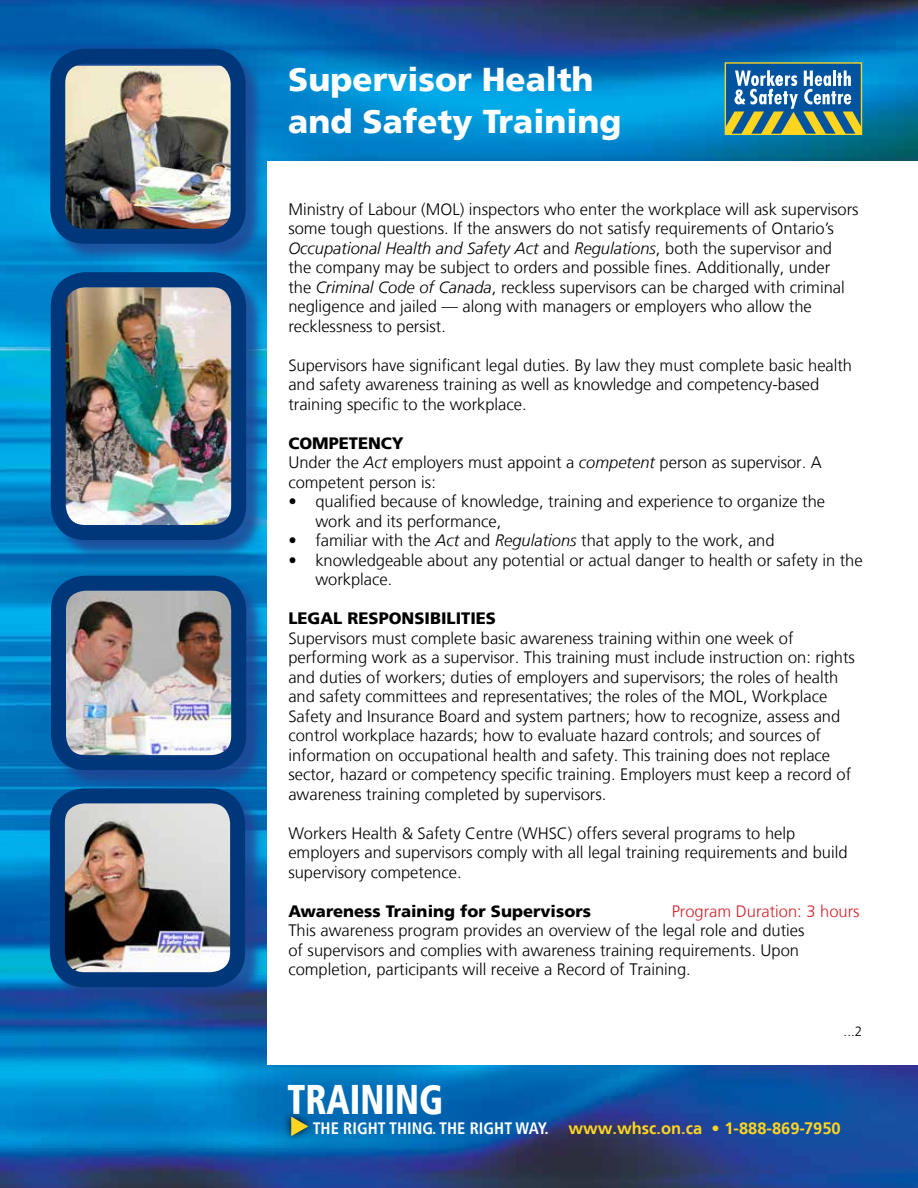
<style>
.page{position:relative;width:918px;height:1188px;background:#fff}
.page>*{position:absolute;margin:0;border:0;box-sizing:border-box;transform-origin:0 0}
.t1{font:900 condensed 41.4px "Frutiger LT";color:#fff;scale:.87 1}
.t2{font:900 33px/42px "Frutiger LT";color:#fff}
.t3{font:300 16.5px/19.5px "Frutiger LT";color:#000}
.t4{font:900 16.5px "Frutiger LT";color:#000}
.t5{font:700 16.5px "Frutiger LT";color:#ffd520}
.t6{font:700 condensed 16.5px "Frutiger LT";color:#fff}
.t7{font:300 16.5px "Frutiger LT";color:#d2232a}
.t8{font:300 13.5px "Frutiger LT";color:#000}
.s1{font-style:italic}
.s2{font-weight:900}
</style>
<div class="page">
<img style="left:0;top:0;width:918px;height:1188px">
<div style="left:267px;top:162px;width:651px;height:903px;background:#fff"></div>
<svg style="left:711px;top:45px;width:151px;height:89px;background:#43819e"></svg>
<div style="left:53px;top:578px;width:212px;height:211px;background:#25408f;opacity:.75"></div>
<img style="left:67px;top:592px;width:163px;height:162px">
<div style="left:51px;top:576px;width:195px;height:194px;border:15px solid #00377b;border-radius:27px"></div>
<div style="left:52px;top:791px;width:212px;height:215px;background:#25408f;opacity:.75"></div>
<img style="left:66px;top:804px;width:172px;height:176px">
<div style="left:50px;top:788px;width:195px;height:199px;border:15px solid #00377b;border-radius:27px"></div>
<svg style="left:283px;top:1110px;width:32px;height:33px"></svg>
<svg style="left:291px;top:1117px;width:17px;height:19px"></svg>
<div style="left:52px;top:51px;width:212px;height:212px;background:#25408f;opacity:.75"></div>
<img style="left:66px;top:66px;width:164px;height:162px">
<div style="left:50px;top:49px;width:196px;height:195px;border:15px solid #00377b;border-radius:27px"></div>
<div style="left:53px;top:274px;width:212px;height:284px;background:#25408f;opacity:.75"></div>
<img style="left:67px;top:288px;width:163px;height:236px">
<div style="left:51px;top:272px;width:195px;height:268px;border:15px solid #00377b;border-radius:27px"></div>
<h2 class="t2" style="left:288px;top:59px;width:335px">Supervisor Health and Safety Training</h2>
<p class="t3" style="left:288px;top:200px;width:572px">Ministry of Labour (MOL) inspectors who enter the workplace will ask supervisors some tough questions. If the answers do not satisfy requirements of Ontario’s <span class="s1">Occupational Health and Safety Act</span> and <span class="s1">Regulations</span>, both the supervisor and the company may be subject to orders and possible fines. Additionally, under<br>the <span class="s1">Criminal Code of Canada</span>, reckless supervisors can be charged with criminal negligence and jailed — along with managers or employers who allow the recklessness to persist.</p>
<p class="t3" style="left:288px;top:356px;width:565px">Supervisors have significant legal duties. By law they must complete basic health and safety awareness training as well as knowledge and competency-based training specific to the workplace.</p>
<p class="t3" style="left:288px;top:434px;width:535px"><span class="s2">COMPETENCY<br></span>Under the <span class="s1">Act</span> employers must appoint a <span class="s1">competent</span> person as supervisor. A competent person is:</p>
<p class="t3" style="left:315px;top:492px;width:511px;text-indent:-27px">• qualified because of knowledge, training and experience to organize the work and its performance,</p>
<p class="t3" style="left:288px;top:531px;width:488px">• familiar with the <span class="s1">Act</span> and <span class="s1">Regulations</span> that apply to the work, and</p>
<p class="t3" style="left:315px;top:551px;width:549px;text-indent:-27px">• knowledgeable about any potential or actual danger to health or safety in the workplace.</p>
<p class="t4" style="left:288px;top:609px;width:209px">LEGAL RESPONSIBILITIES</p>
<p class="t3" style="left:288px;top:629px;width:568px">Supervisors must complete basic awareness training within one week of performing work as a supervisor. This training must include instruction on: rights and duties of workers; duties of employers and supervisors; the roles of health and safety committees and representatives; the roles of the MOL, Workplace Safety and Insurance Board and system partners; how to recognize, assess and control workplace hazards; how to evaluate hazard controls; and sources of information on occupational health and safety. This training does not replace sector, hazard or competency specific training. Employers must keep a record of awareness training completed by supervisors.</p>
<p class="t3" style="left:288px;top:824px;width:561px">Workers Health &amp; Safety Centre (WHSC) offers several programs to help employers and supervisors comply with all legal training requirements and build supervisory competence.</p>
<p class="t4" style="left:288px;top:901px;width:304px">Awareness Training for Supervisors</p>
<p class="t7" style="left:672px;top:902px;width:189px">Program Duration: 3 hours</p>
<p class="t3" style="left:288px;top:921px;width:518px">This awareness program provides an overview of the legal role and duties of supervisors and complies with awareness training requirements. Upon completion, participants will receive a Record of Training.</p>
<h1 class="t1" style="left:287px;top:1074px;width:180px">TRAINING</h1>
<p class="t6" style="left:290px;top:1119px;width:261px">◆ THE RIGHT THING. THE RIGHT WAY.</p>
<p class="t8" style="left:844px;top:1024px;width:20px">...2</p>
<p class="t5" style="left:569px;top:1118px;width:274px">www.whsc.on.ca • 1-888-869-7950</p>
</div>
